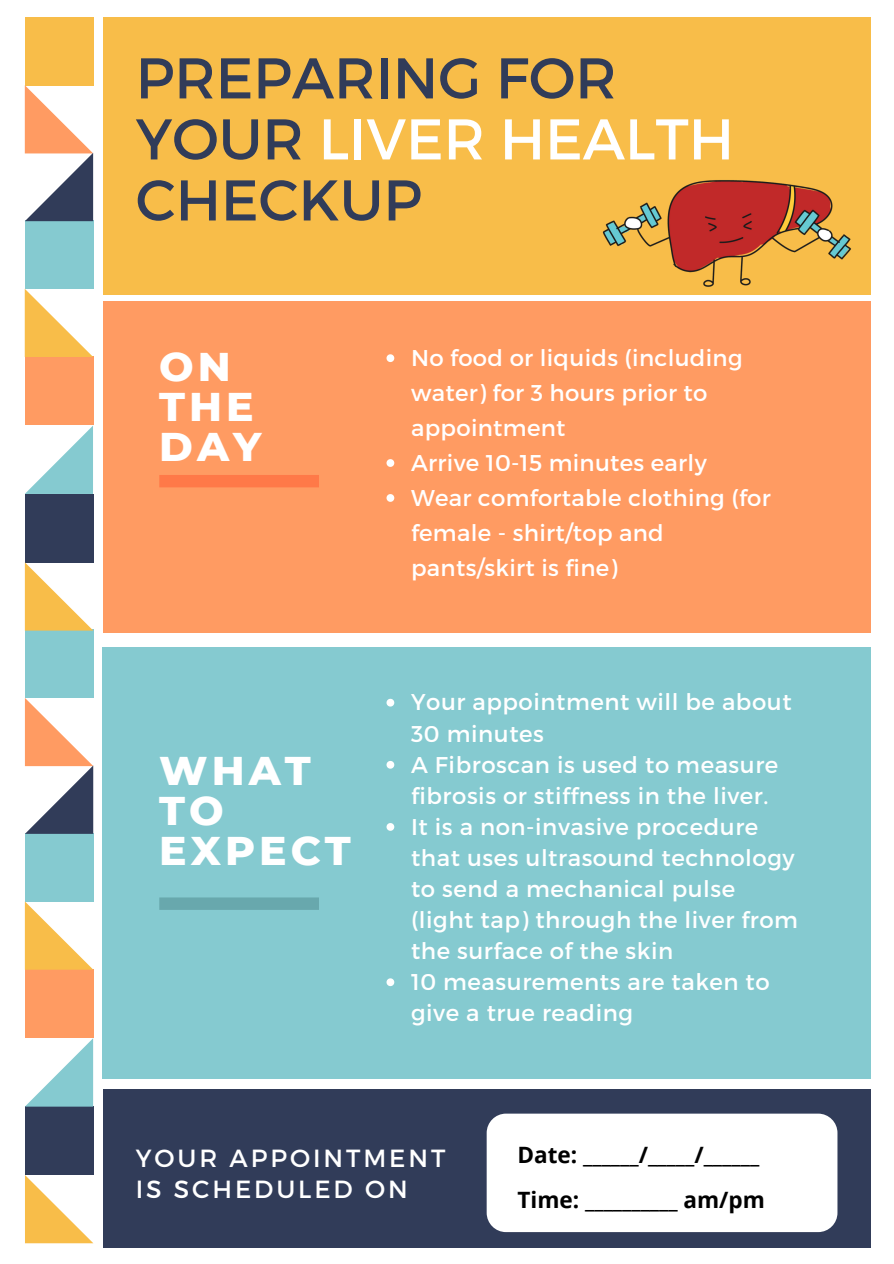
<style>
.page{position:relative;width:894px;height:1264px;background:#fff}
.page>*{position:absolute;margin:0;border:0;box-sizing:border-box;transform-origin:0 0}
.t1{font:57.3px/61.1px "Montserrat";color:#313c59}
.t2{font:800 40.95px/39.9px "Montserrat";letter-spacing:.1em;color:#fff}
.t3{font:24.75px/31.5px "Montserrat";letter-spacing:.12em;color:#fff}
.t4{font:22.8px/31px "Montserrat";letter-spacing:.025em;color:#fff}
.t5{font:700 22.5px "Open Sans";color:#000}
.s1{color:#fff}
</style>
<div class="page">
<div style="left:25px;top:17px;width:68px;height:68px;background:#f8bd49"></div>
<div style="left:25px;top:629px;width:68px;height:69px;background:#85cad0"></div>
<div style="left:25px;top:220px;width:68px;height:69px;background:#85cad0"></div>
<div style="left:25px;top:833px;width:68px;height:68px;background:#85cad0"></div>
<div style="left:25px;top:494px;width:68px;height:68px;background:#313c59"></div>
<div style="left:25px;top:1106px;width:68px;height:69px;background:#313c59"></div>
<div style="left:25px;top:356px;width:68px;height:69px;background:#ff9b62"></div>
<div style="left:25px;top:969px;width:68px;height:68px;background:#ff9b62"></div>
<svg style="left:25px;top:85px;width:68px;height:136px"></svg>
<svg style="left:25px;top:698px;width:68px;height:135px"></svg>
<svg style="left:25px;top:426px;width:68px;height:68px"></svg>
<svg style="left:25px;top:1038px;width:68px;height:68px"></svg>
<svg style="left:25px;top:289px;width:68px;height:68px"></svg>
<svg style="left:25px;top:901px;width:68px;height:68px"></svg>
<svg style="left:25px;top:562px;width:68px;height:68px"></svg>
<svg style="left:25px;top:1175px;width:68px;height:68px"></svg>
<div style="left:103px;top:1089px;width:766px;height:158px;background:#313c59"></div>
<div style="left:103px;top:647px;width:767px;height:431px;background:#85cad0"></div>
<div style="left:103px;top:302px;width:767px;height:331px;background:#ff9b62"></div>
<div style="left:103px;top:17px;width:767px;height:278px;background:#f8bd49"></div>
<div style="left:159px;top:475px;width:160px;height:12px;background:#ff7948"></div>
<svg style="left:159px;top:897px;width:160px;height:12px;background:#69a9ae"></svg>
<img style="left:511px;top:105px;width:360px;height:252px">
<div style="left:486px;top:1113px;width:351px;height:118px;background:#fff;border-radius:19px"></div>
<svg style="left:386px;top:354px;width:8px;height:8px"></svg>
<svg style="left:386px;top:459px;width:8px;height:8px"></svg>
<svg style="left:386px;top:494px;width:8px;height:8px"></svg>
<svg style="left:386px;top:698px;width:8px;height:8px"></svg>
<svg style="left:386px;top:761px;width:8px;height:7px"></svg>
<svg style="left:386px;top:823px;width:8px;height:7px"></svg>
<svg style="left:386px;top:978px;width:8px;height:8px"></svg>
<p class="t1" style="left:136px;top:45px;width:599px">PREPARING FOR<br>YOUR <span class="s1">LIVER HEALTH<br></span>CHECKUP</p>
<p class="t2" style="left:159px;top:346px;width:104px">ON<br>THE<br>DAY</p>
<p class="t2" style="left:159px;top:750px;width:193px">WHAT<br>TO<br>EXPECT</p>
<p class="t4" style="left:411px;top:339px;width:333px;line-height:35px">No food or liquids (including water) for 3 hours prior to appointment</p>
<p class="t4" style="left:411px;top:446px;width:297px">Arrive 10-15 minutes early</p>
<p class="t4" style="left:411px;top:479px;width:361px;line-height:35px">Wear comfortable clothing (for female - shirt/top and pants/skirt is fine)</p>
<p class="t4" style="left:411px;top:685px;width:382px">Your appointment will be about<br>30 minutes</p>
<p class="t4" style="left:411px;top:747px;width:368px">A Fibroscan is used to measure fibrosis or stiffness in the liver.</p>
<p class="t4" style="left:411px;top:810px;width:388px">It is a non-invasive procedure that uses ultrasound technology to send a mechanical pulse (light tap) through the liver from the surface of the skin</p>
<p class="t4" style="left:411px;top:965px;width:360px">10 measurements are taken to give a true reading</p>
<p class="t3" style="left:136px;top:1140px;width:311px">YOUR APPOINTMENT<br>IS SCHEDULED ON</p>
<p class="t5" style="left:517px;top:1138px;width:243px">Date: ______/_____/______</p>
<p class="t5" style="left:517px;top:1183px;width:249px">Time: __________ am/pm</p>
</div>
